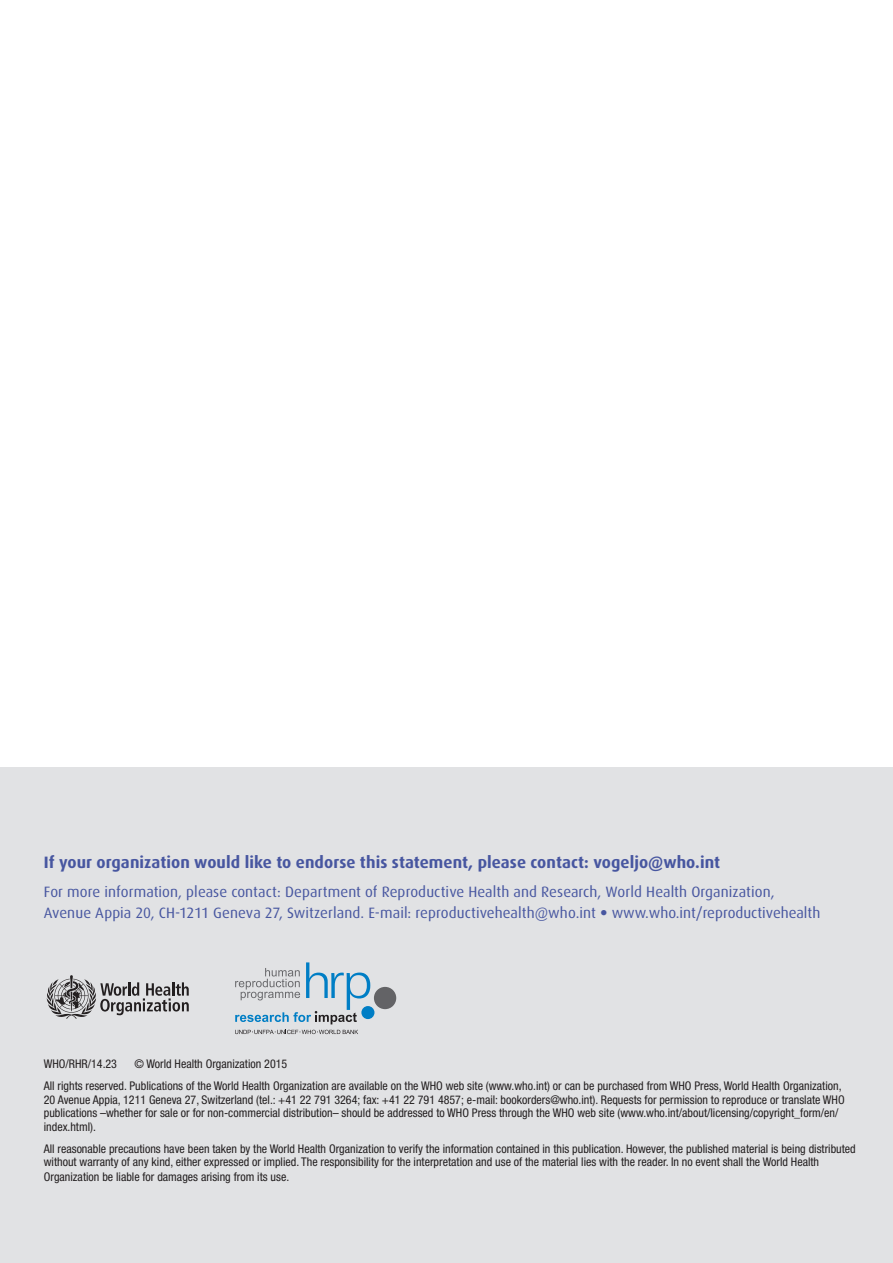
<style>
.page{position:relative;width:893px;height:1263px;background:#fff}
.page>*{position:absolute;margin:0;border:0;box-sizing:border-box;transform-origin:0 0}
.Head_1{font:700 16.5px "Dax Pro";letter-spacing:.005em;color:#4756a0}
.Head_1-2{font:15px/21px "Dax Pro";letter-spacing:.005em;color:#4756a0}
.t1{font:condensed 12px/13.5px "Helvetica Neue LT Std";color:#231f20}
.s1{font-family:"Helvetica Neue LT Std";font-weight:100;font-stretch:condensed}
</style>
<div class="page">
<div style="left:0;top:767px;width:893px;height:496px;background:#e1e2e4"></div>
<svg style="left:46px;top:975px;width:143px;height:44px"></svg>
<div style="left:374px;top:987px;width:22px;height:22px;background:#636366;border-radius:50%"></div>
<div style="left:361px;top:1006px;width:13px;height:13px;background:#007ec5;border-radius:50%"></div>
<svg style="left:235px;top:962px;width:135px;height:62px"></svg>
<svg style="left:235px;top:1030px;width:123px;height:4px"></svg>
<p class="Head_1" style="left:44px;top:852px;width:678px">If your organization would like to endorse this statement, please contact: vogeljo@who.int</p>
<p class="Head_1-2" style="left:44px;top:881px;width:778px">For more information, please contact: Department of Reproductive Health and Research, World Health Organization,<br>Avenue Appia 20, CH-1211 Geneva 27, Switzerland. E-mail: reproductivehealth@who.int <span class="s1">•</span> www.who.int/reproductivehealth</p>
<p class="t1" style="left:44px;top:1057px;width:75px">WHO/RHR/14.23</p>
<p class="t1" style="left:134px;top:1057px;width:154px">© World Health Organization 2015</p>
<p class="t1" style="left:44px;top:1079px;width:802px">All rights reserved. Publications of the World Health Organization are available on the WHO web site (www.who.int) or can be purchased from WHO Press, World Health Organization, 20 Avenue Appia, 1211 Geneva 27, Switzerland (tel.: +41 22 791 3264; fax: +41 22 791 4857; e-mail: bookorders@who.int). Requests for permission to reproduce or translate WHO publications –whether for sale or for non-commercial distribution– should be addressed to WHO Press through the WHO web site (www.who.int/about/licensing/copyright_form/en/ index.html).</p>
<p class="t1" style="left:44px;top:1142px;width:813px">All reasonable precautions have been taken by the World Health Organization to verify the information contained in this publication. However, the published material is being distributed without warranty of any kind, either expressed or implied. The responsibility for the interpretation and use of the material lies with the reader. In no event shall the World Health</p>
<p class="t1" style="left:44px;top:1170px;width:247px">Organization be liable for damages arising from its use.</p>
</div>
